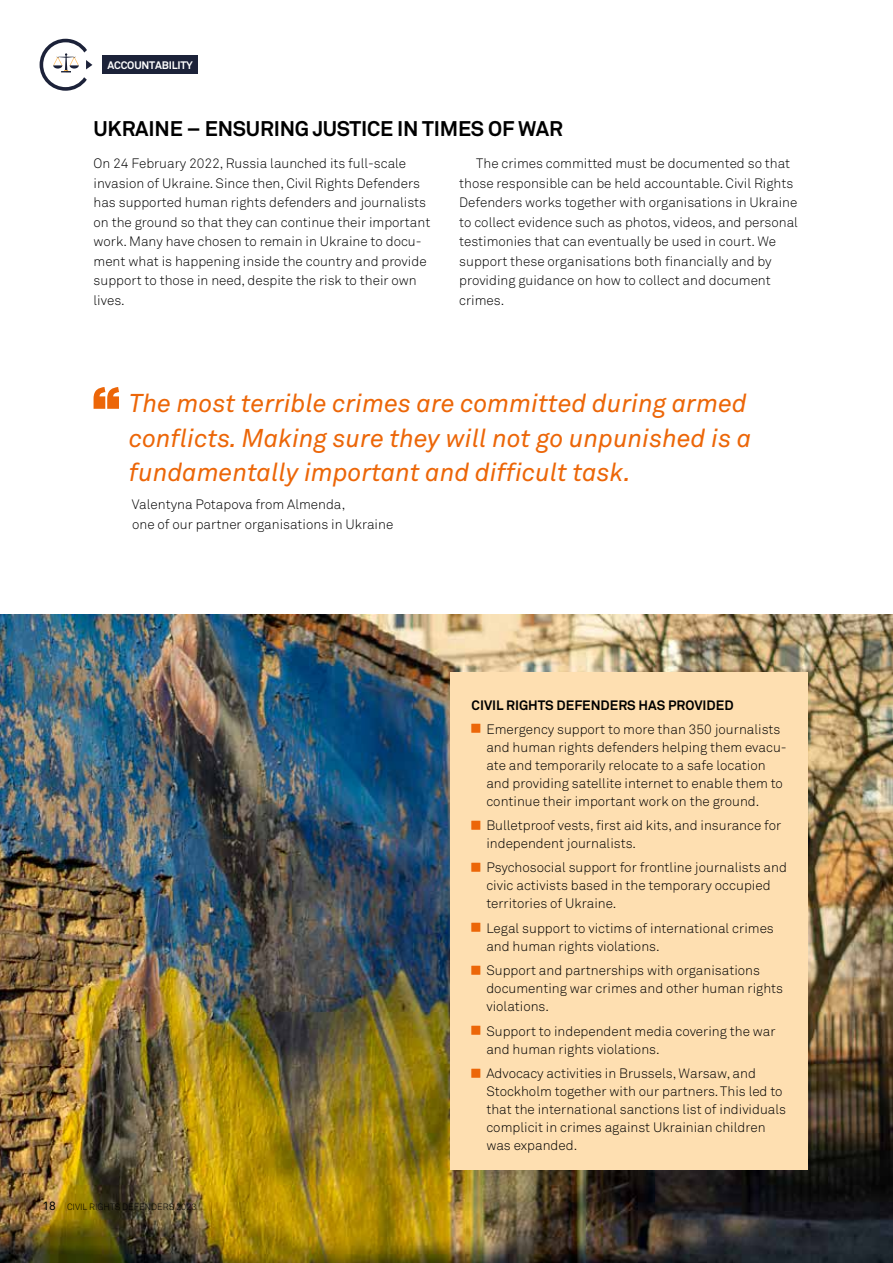
<style>
.page{position:relative;width:893px;height:1263px;background:#fff}
.page>*{position:absolute;margin:0;border:0;box-sizing:border-box;transform-origin:0 0}
.t1{font:italic 25.5px/34.5px "Akkurat";color:#ec6608}
.t2{font:700 21px "Akkurat";letter-spacing:-.01em;color:#000}
.t3{font:300 13.5px/19.5px "Akkurat";color:#000}
.t4{font:700 13.5px "Akkurat";color:#000}
.t5{font:700 10.8px "Akkurat";letter-spacing:-.02em;color:#fff}
.t6{font:300 9px "Akkurat";color:#000}
.s1{font-weight:400;font-size:12px}
</style>
<div class="page">
<img style="left:0;top:614px;width:893px;height:649px">
<div style="left:450px;top:672px;width:358px;height:497px;background:#fedfb1"></div>
<svg style="left:40px;top:39px;width:52px;height:52px"></svg>
<div style="left:102px;top:55px;width:96px;height:19px;background:#1c2239"></div>
<hr style="left:892px;top:0;width:1px;height:614px;background:#c6c6c6">
<svg style="left:94px;top:387px;width:25px;height:22px"></svg>
<p class="t5" style="left:107px;top:58px;width:87px">ACCOUNTABILITY</p>
<h2 class="t2" style="left:94px;top:115px;width:471px">UKRAINE – ENSURING JUSTICE IN TIMES OF WAR</h2>
<p class="t3" style="left:94px;top:153px;width:338px">On 24 February 2022, Russia launched its full-scale invasion of Ukraine. Since then, Civil Rights Defenders has supported human rights defenders and journalists on the ground so that they can continue their important work. Many have chosen to remain in Ukraine to docu&shy;ment what is happening inside the country and provide support to those in need, despite the risk to their own lives.</p>
<p class="t3" style="left:459px;top:153px;width:340px;text-indent:17px">The crimes committed must be documented so that those responsible can be held accountable. Civil Rights Defenders works together with organisations in Ukraine to collect evidence such as photos, videos, and personal testimonies that can eventually be used in court. We support these organisations both financially and by providing guidance on how to collect and document crimes.</p>
<h1 class="t1" style="left:129px;top:386px;width:624px">The most terrible crimes are committed during armed conflicts. Making sure they will not go unpunished is a fundamentally important and difficult task.</h1>
<p class="t3" style="left:132px;top:495px;width:263px">Valentyna Potapova from Almenda,<br>one of our partner organisations in Ukraine</p>
<p class="t6" style="left:43px;top:1201px;width:156px"><span class="s1">18</span> CIVIL RIGHTS DEFENDERS 2023</p>
<p class="t4" style="left:471px;top:697px;width:264px">CIVIL RIGHTS DEFENDERS HAS PROVIDED</p>
<p class="t3" style="left:486px;top:720px;width:302px;line-height:18px">Emergency support to more than 350 journalists and human rights defenders helping them evacu&shy;ate and temporarily relocate to a safe location and providing satellite internet to enable them to continue their important work on the ground.</p>
<p class="t3" style="left:486px;top:816px;width:296px;line-height:18px">Bulletproof vests, first aid kits, and insurance for independent journalists.</p>
<p class="t3" style="left:486px;top:858px;width:302px;line-height:18px">Psychosocial support for frontline journalists and civic activists based in the temporary occupied territories of Ukraine.</p>
<p class="t3" style="left:486px;top:919px;width:289px;line-height:18px">Legal support to victims of international crimes and human rights violations.</p>
<p class="t3" style="left:486px;top:961px;width:298px;line-height:18px">Support and partnerships with organisations documenting war crimes and other human rights violations.</p>
<p class="t3" style="left:486px;top:1022px;width:291px;line-height:18px">Support to independent media covering the war and human rights violations.</p>
<p class="t3" style="left:486px;top:1064px;width:301px;line-height:18px">Advocacy activities in Brussels, Warsaw, and Stockholm together with our partners. This led to that the international sanctions list of individuals complicit in crimes against Ukrainian children was expanded.</p>
</div>
